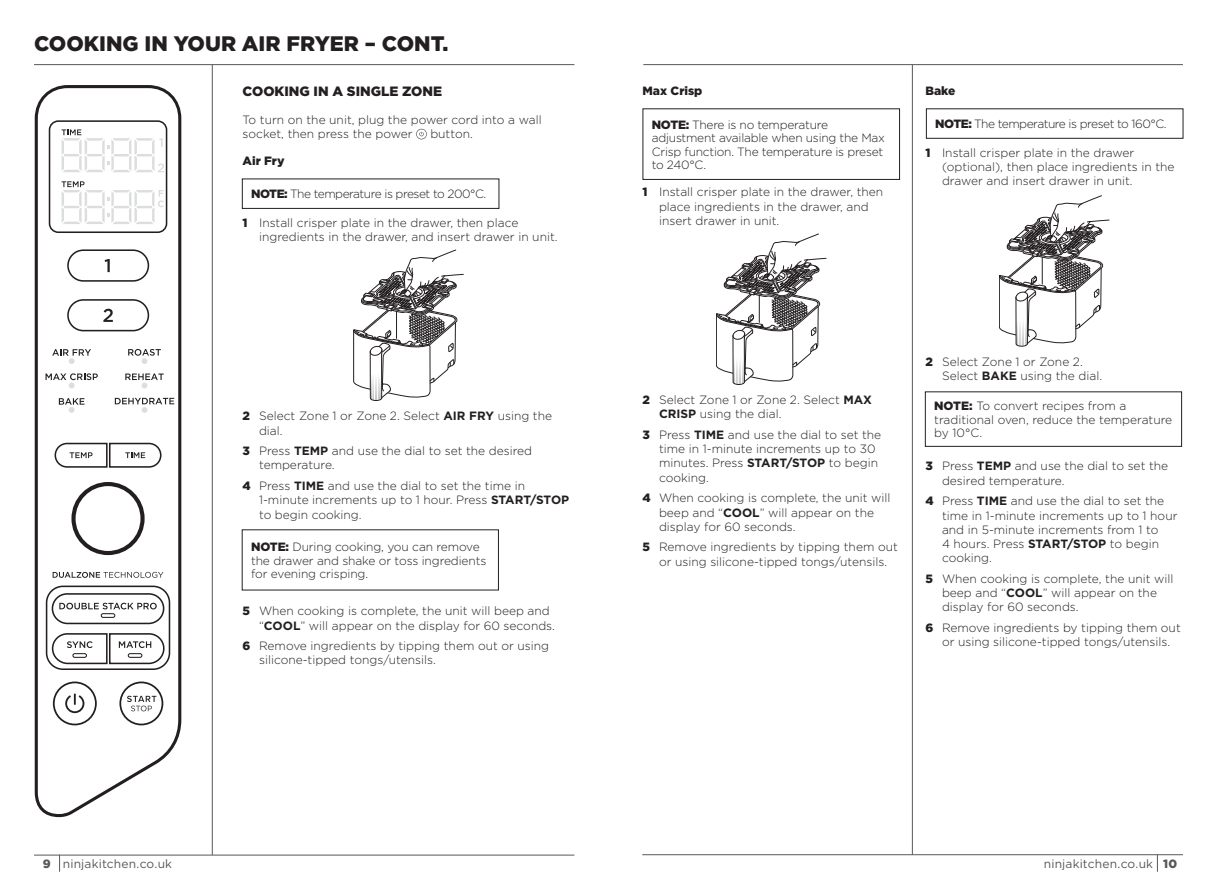
<style>
.page{position:relative;width:1217px;height:893px;background:#fff}
.page>*{position:absolute;margin:0;border:0;box-sizing:border-box;transform-origin:0 0}
.t1{font:900 21px "Gotham";color:#231f20}
.t2{font:900 13.5px "Gotham";color:#231f20}
.t3{font:300 12px/14.2px "Gotham";color:#231f20}
.t4{font:300 12px/13.5px "Gotham";letter-spacing:-.02em;color:#231f20}
.t5{font:300 12px "Gotham";letter-spacing:-.04em;color:#231f20}
.t6{font:12px "Gotham";letter-spacing:.015em;color:#57585a}
.t7{font:900 12px "Gotham";color:#231f20}
.s1{font-weight:900}
.s2{font-weight:700}
</style>
<div class="page">
<hr style="left:34px;top:855px;width:540px;height:1px;background:#57585a">
<svg style="left:59px;top:856px;width:1px;height:16px"></svg>
<hr style="left:642px;top:854px;width:540px;height:1px;background:#57585a">
<svg style="left:1156px;top:855px;width:1px;height:16px"></svg>
<svg style="left:35px;top:85px;width:146px;height:732px"></svg>
<div style="left:67px;top:249px;width:82px;height:33px;border:2px solid #231f20;border-radius:15px"></div>
<div style="left:67px;top:299px;width:82px;height:32px;border:2px solid #231f20;border-radius:15px"></div>
<svg style="left:105px;top:259px;width:5px;height:13px"></svg>
<svg style="left:103px;top:309px;width:10px;height:13px"></svg>
<svg style="left:54px;top:442px;width:108px;height:26px"></svg>
<div style="left:49px;top:120px;width:118px;height:113px;border:2px solid #231f20;border-radius:9px"></div>
<svg style="left:62px;top:129px;width:102px;height:43px"></svg>
<svg style="left:62px;top:181px;width:102px;height:43px"></svg>
<svg style="left:59px;top:398px;width:25px;height:15px"></svg>
<svg style="left:52px;top:349px;width:39px;height:15px"></svg>
<svg style="left:115px;top:398px;width:59px;height:15px"></svg>
<svg style="left:125px;top:373px;width:39px;height:15px"></svg>
<svg style="left:128px;top:349px;width:33px;height:15px"></svg>
<div style="left:46px;top:586px;width:124px;height:84px;border:2px solid #231f20;border-radius:16px"></div>
<div style="left:52px;top:593px;width:112px;height:31px;border:2px solid #231f20;border-radius:15px"></div>
<svg style="left:53px;top:572px;width:110px;height:6px"></svg>
<div style="left:101px;top:613px;width:14px;height:5px;border:1px solid #231f20;border-radius:2px"></div>
<svg style="left:51px;top:632px;width:114px;height:33px"></svg>
<svg style="left:45px;top:373px;width:53px;height:15px"></svg>
<svg style="left:59px;top:603px;width:98px;height:6px"></svg>
<svg style="left:71px;top:482px;width:74px;height:73px"></svg>
<svg style="left:53px;top:681px;width:44px;height:44px"></svg>
<svg style="left:119px;top:681px;width:44px;height:44px"></svg>
<hr style="left:34px;top:64px;width:540px;height:1px;background:#57585a">
<hr style="left:643px;top:64px;width:539px;height:1px;background:#57585a">
<hr style="left:212px;top:65px;width:1px;height:790px;background:#57585a">
<hr style="left:911px;top:65px;width:1px;height:790px;background:#57585a">
<svg style="left:416px;top:129px;width:10px;height:10px"></svg>
<div style="left:242px;top:179px;width:257px;height:30px;border:1px solid #231f20"></div>
<svg style="left:353px;top:250px;width:110px;height:151px"></svg>
<div style="left:925px;top:108px;width:257px;height:31px;border:1px solid #231f20"></div>
<svg style="left:999px;top:195px;width:110px;height:151px"></svg>
<div style="left:924px;top:391px;width:257px;height:56px;border:1px solid #231f20"></div>
<div style="left:642px;top:108px;width:257px;height:72px;border:1px solid #231f20"></div>
<svg style="left:716px;top:234px;width:110px;height:151px"></svg>
<h1 class="t1" style="left:34px;top:29px;width:414px">COOKING IN YOUR AIR FRYER – CONT.</h1>
<p class="t2" style="left:242px;top:82px;width:201px">COOKING IN A SINGLE ZONE</p>
<p class="t3" style="left:242px;top:112px;width:300px">To turn on the unit, plug the power cord into a wall socket, then press the power</p>
<p class="t3" style="left:430px;top:126px;width:44px">button.</p>
<p class="t7" style="left:242px;top:152px;width:44px">Air Fry</p>
<p class="t5" style="left:251px;top:187px;width:237px"><span class="s1">NOTE:</span> The temperature is preset to 200°C.</p>
<p class="t3" style="left:259px;top:215px;width:300px;text-indent:-16px"><span class="s1">1</span> Install crisper plate in the drawer, then place ingredients in the drawer, and insert drawer in unit.</p>
<p class="t3" style="left:259px;top:409px;width:294px;text-indent:-16px"><span class="s1">2</span> Select Zone 1 or Zone 2. Select <span class="s2">AIR FRY</span> using the dial.</p>
<p class="t3" style="left:259px;top:443px;width:274px;text-indent:-16px"><span class="s1">3</span> Press <span class="s2">TEMP</span> and use the dial to set the desired temperature.</p>
<p class="t3" style="left:259px;top:478px;width:311px;text-indent:-16px"><span class="s1">4</span> Press <span class="s2">TIME</span> and use the dial to set the time in<br>1-minute increments up to 1 hour. Press <span class="s2">START/STOP </span>to begin cooking.</p>
<p class="t3" style="left:251px;top:540px;width:237px;line-height:13.5px"><span class="s1">NOTE:</span> During cooking, you can remove the drawer and shake or toss ingredients for evening crisping.</p>
<p class="t3" style="left:259px;top:604px;width:297px;text-indent:-16px"><span class="s1">5</span> When cooking is complete, the unit will beep and “<span class="s2">COOL</span>” will appear on the display for 60 seconds.</p>
<p class="t3" style="left:259px;top:638px;width:291px;text-indent:-16px"><span class="s1">6</span> Remove ingredients by tipping them out or using silicone-tipped tongs/utensils.</p>
<p class="t7" style="left:642px;top:82px;width:61px">Max Crisp</p>
<p class="t4" style="left:651px;top:117px;width:235px"><span class="s1">NOTE:</span> There is no temperature adjustment available when using the Max<br>Crisp function. The temperature is preset to 240°C.</p>
<p class="t3" style="left:659px;top:185px;width:226px;text-indent:-16px"><span class="s1">1</span> Install crisper plate in the drawer, then place ingredients in the drawer, and insert drawer in unit.</p>
<p class="t7" style="left:925px;top:82px;width:31px">Bake</p>
<p class="t5" style="left:935px;top:116px;width:233px"><span class="s1">NOTE:</span> The temperature is preset to 160°C.</p>
<p class="t3" style="left:941px;top:145px;width:234px;text-indent:-16px"><span class="s1">1</span> Install crisper plate in the drawer (optional), then place ingredients in the drawer and insert drawer in unit.</p>
<p class="t3" style="left:659px;top:392px;width:214px;text-indent:-16px"><span class="s1">2</span> Select Zone 1 or Zone 2. Select <span class="s2">MAX<br>CRISP</span> using the dial.</p>
<p class="t3" style="left:659px;top:427px;width:224px;text-indent:-16px"><span class="s1">3</span> Press <span class="s2">TIME</span> and use the dial to set the time in 1-minute increments up to 30 minutes. Press <span class="s2">START/STOP</span> to begin cooking.</p>
<p class="t3" style="left:659px;top:491px;width:233px;text-indent:-16px"><span class="s1">4</span> When cooking is complete, the unit will beep and “<span class="s2">COOL</span>” will appear on the display for 60 seconds.</p>
<p class="t3" style="left:642px;top:540px;width:257px;text-align:center"><span class="s1">5</span> Remove ingredients by tipping them out or using silicone-tipped tongs/utensils.</p>
<p class="t3" style="left:941px;top:354px;width:161px;text-indent:-16px"><span class="s1">2</span> Select Zone 1 or Zone 2.<br>Select <span class="s2">BAKE</span> using the dial.</p>
<p class="t3" style="left:934px;top:399px;width:239px;line-height:13.5px"><span class="s1">NOTE:</span> To convert recipes from a traditional oven, reduce the temperature by 10°C.</p>
<p class="t3" style="left:941px;top:459px;width:228px;text-indent:-16px"><span class="s1">3</span> Press <span class="s2">TEMP</span> and use the dial to set the desired temperature.</p>
<p class="t3" style="left:941px;top:494px;width:237px;text-indent:-16px"><span class="s1">4</span> Press <span class="s2">TIME</span> and use the dial to set the time in 1-minute increments up to 1 hour and in 5-minute increments from 1 to<br>4 hours. Press <span class="s2">START/STOP</span> to begin cooking.</p>
<p class="t3" style="left:941px;top:571px;width:233px;text-indent:-16px"><span class="s1">5</span> When cooking is complete, the unit will beep and “<span class="s2">COOL</span>” will appear on the display for 60 seconds.</p>
<p class="t3" style="left:925px;top:620px;width:257px;text-align:center"><span class="s1">6</span> Remove ingredients by tipping them out or using silicone-tipped tongs/utensils.</p>
<p class="t6" style="left:43px;top:856px;width:131px"><span class="s1">9</span> ninjakitchen.co.uk</p>
<p class="t6" style="left:1043px;top:856px;width:135px">ninjakitchen.co.uk <span class="s1">10</span></p>
</div>
